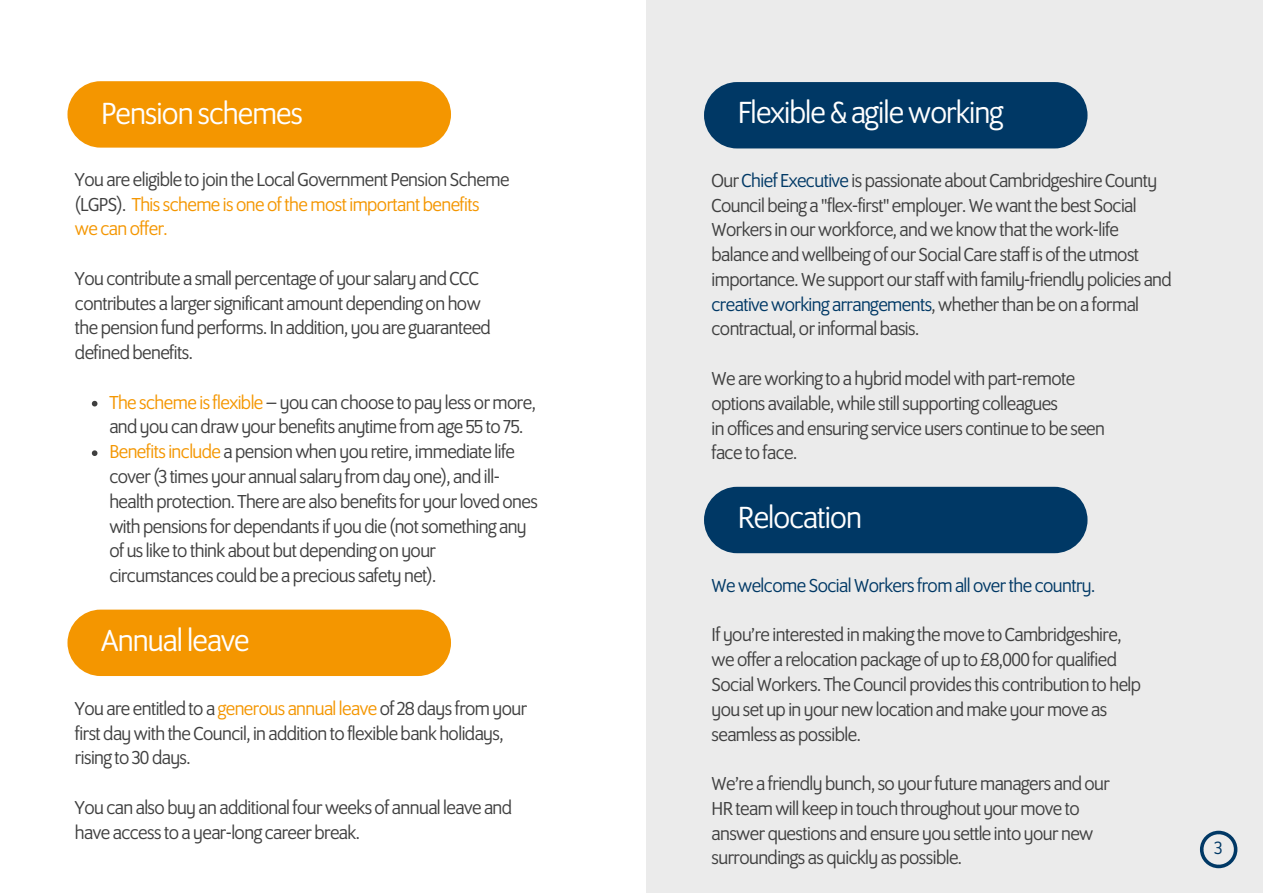
<style>
.page{position:relative;width:1263px;height:894px;background:#fff}
.page>*{position:absolute;margin:0;border:0;box-sizing:border-box;transform-origin:0 0}
.t1{font:33px "Program OT";letter-spacing:-.025em;color:#fff}
.t2{font:20.25px/24.8px "Program OT";letter-spacing:-.025em;color:#3f3f3f}
.t3{font:20.25px "Program OT";letter-spacing:-.025em;color:#003865}
.t4{font:19.2px "Program OT";color:#003865}
.s1{color:#f49600}
.s2{color:#003865}
</style>
<div class="page">
<div style="left:646px;top:0;width:617px;height:892px;background:#ebebeb"></div>
<div style="left:704px;top:82px;width:383px;height:66px;background:#003865;border-radius:33px"></div>
<div style="left:67px;top:81px;width:384px;height:66px;background:#f49600;border-radius:33px"></div>
<svg style="left:1200px;top:830px;width:38px;height:38px"></svg>
<div style="left:67px;top:609px;width:384px;height:66px;background:#f49600;border-radius:33px"></div>
<svg style="left:92px;top:401px;width:5px;height:5px"></svg>
<svg style="left:92px;top:450px;width:5px;height:6px"></svg>
<div style="left:704px;top:486px;width:383px;height:67px;background:#003865;border-radius:33px"></div>
<h1 class="t1" style="left:101px;top:98px;width:203px">Pension schemes</h1>
<h1 class="t1" style="left:738px;top:97px;width:267px">Flexible&amp;agileworking</h1>
<p class="t2" style="left:75px;top:168px;width:436px">You are eligible tojoin the LocalGovernment Pension Scheme (LGPS). <span class="s1">Thisscheme isoneofthemostimportantbenefits<br>we canoffer.</span></p>
<p class="t2" style="left:75px;top:267px;width:417px">You contribute a smallpercentageof yoursalary andCCC contributes a largersignificant amountdependingon how thepension fundperforms. In addition, you are guaranteed definedbenefits.</p>
<p class="t2" style="left:109px;top:391px;width:430px"><span class="s1">The scheme isflexible</span>–you can choose topay lessormore, andyou candrawyourbenefits anytime fromage 55 to75.<br><span class="s1">Benefitsinclude</span> apensionwhen you retire, immediate life cover(3 times your annualsalary fromdayone), andill&shy;healthprotection. There are alsobenefitsfor yourlovedones withpensionsfordependantsif youdie (notsomething any of uslike tothink aboutbutdependingon your circumstances couldbe aprecioussafety net).</p>
<h1 class="t1" style="left:101px;top:625px;width:150px">Annual leave</h1>
<p class="t2" style="left:75px;top:696px;width:454px">You are entitledtoa <span class="s1">generous annual leave</span>of 28daysfromyour firstdaywith theCouncil, in addition toflexiblebank holidays, rising to30days.</p>
<p class="t2" style="left:75px;top:795px;width:439px">You can alsobuy an additionalfourweeksof annual leave and have accesstoa year-long careerbreak.</p>
<p class="t2" style="left:711px;top:169px;width:462px">Our<span class="s2">Chief Executive</span> ispassionate aboutCambridgeshireCounty Councilbeing a "flex-first" employer.Wewantthebest Social Workersinourworkforce, andwe knowthatthework-life balance andwellbeingofour SocialCare staffisofthe utmost importance.We supportourstaffwith family-friendlypolicies and <span class="s2">creativeworking arrangements</span>,whetherthanbeon a formal contractual,orinformalbasis.</p>
<p class="t2" style="left:711px;top:367px;width:395px">We areworking toa hybridmodelwithpart-remote options available,while stillsupporting colleagues inoffices andensuring service users continue tobe seen face toface.</p>
<h1 class="t1" style="left:738px;top:502px;width:126px">Relocation</h1>
<p class="t3" style="left:711px;top:576px;width:385px">Wewelcome SocialWorkersfromalloverthe country.</p>
<p class="t2" style="left:711px;top:623px;width:431px">If you’re interestedinmaking themove toCambridgeshire, weoffer a relocationpackageof upto£8,000 forqualified SocialWorkers. TheCouncilprovidesthis contribution tohelp you set upin your newlocation andmake yourmove as seamless aspossible.</p>
<p class="t2" style="left:711px;top:771px;width:400px">We’re a friendlybunch,soyourfuturemanagers andour HRteamwill keepin touch throughout yourmove to answerquestions andensure you settle intoyour new surroundings asquickly aspossible.</p>
<p class="t4" style="left:1215px;top:838px;width:9px">3</p>
</div>
